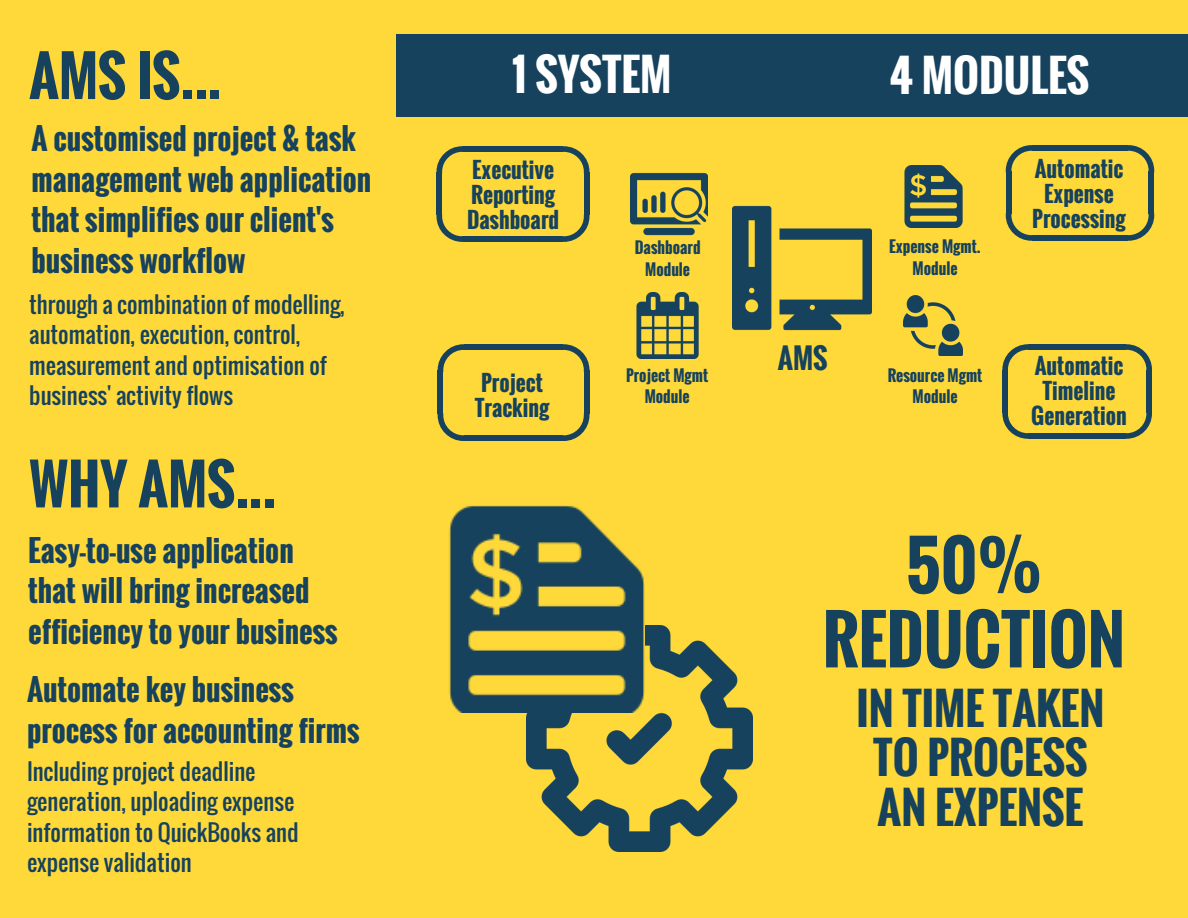
<style>
.page{position:relative;width:1188px;height:918px;background:#fff}
.page>*{position:absolute;margin:0;border:0;box-sizing:border-box;transform-origin:0 0}
.t1{font:700 65.4px/74.2px "Oswald";color:#16425e;text-align:center}
.t2{font:700 54.45px "Oswald";color:#16425e}
.t3{font:700 43.65px/49.5px "Oswald";color:#16425e;text-align:center}
.t4{font:700 43.65px "Oswald";color:#fff}
.t5{font:700 29.55px/40.5px "Oswald";color:#16425e}
.t6{font:700 28.05px "Oswald";color:#16425e}
.t7{font:22.5px/30.3px "Oswald";color:#16425e}
.t8{font:700 21.75px/24.8px "Oswald";color:#16425e}
.t9{font:700 15.6px/21.3px "Oswald";color:#16425e;text-align:center}
</style>
<div class="page">
<div style="left:0;top:0;width:396px;height:918px;background:#ffd93a"></div>
<div style="left:363px;top:0;width:825px;height:918px;background:#ffd93a"></div>
<svg style="left:437px;top:146px;width:26px;height:28px"></svg>
<svg style="left:563px;top:146px;width:26px;height:28px"></svg>
<div style="left:463px;top:146px;width:100px;height:6px;background:#16425e"></div>
<div style="left:437px;top:172px;width:5px;height:43px;background:#16425e"></div>
<div style="left:463px;top:236px;width:100px;height:6px;background:#16425e"></div>
<svg style="left:437px;top:215px;width:26px;height:27px"></svg>
<div style="left:584px;top:172px;width:5px;height:43px;background:#16425e"></div>
<svg style="left:563px;top:215px;width:26px;height:27px"></svg>
<img style="left:630px;top:172px;width:78px;height:64px">
<img style="left:904px;top:165px;width:59px;height:62px">
<svg style="left:1006px;top:145px;width:26px;height:28px"></svg>
<svg style="left:1128px;top:145px;width:26px;height:28px"></svg>
<div style="left:1032px;top:145px;width:96px;height:6px;background:#16425e"></div>
<div style="left:1006px;top:171px;width:5px;height:43px;background:#16425e"></div>
<div style="left:1032px;top:235px;width:96px;height:6px;background:#16425e"></div>
<svg style="left:1006px;top:213px;width:26px;height:28px"></svg>
<div style="left:1149px;top:171px;width:5px;height:43px;background:#16425e"></div>
<svg style="left:1128px;top:213px;width:26px;height:28px"></svg>
<svg style="left:438px;top:344px;width:26px;height:28px"></svg>
<svg style="left:563px;top:344px;width:26px;height:28px"></svg>
<div style="left:464px;top:344px;width:99px;height:6px;background:#16425e"></div>
<div style="left:438px;top:371px;width:5px;height:43px;background:#16425e"></div>
<div style="left:464px;top:435px;width:99px;height:6px;background:#16425e"></div>
<svg style="left:438px;top:413px;width:26px;height:28px"></svg>
<div style="left:584px;top:371px;width:5px;height:43px;background:#16425e"></div>
<svg style="left:563px;top:413px;width:26px;height:28px"></svg>
<svg style="left:1002px;top:344px;width:27px;height:26px"></svg>
<svg style="left:1126px;top:344px;width:26px;height:26px"></svg>
<div style="left:1029px;top:344px;width:97px;height:6px;background:#16425e"></div>
<div style="left:1002px;top:370px;width:6px;height:42px;background:#16425e"></div>
<div style="left:1029px;top:433px;width:97px;height:6px;background:#16425e"></div>
<svg style="left:1002px;top:412px;width:27px;height:27px"></svg>
<div style="left:1146px;top:370px;width:6px;height:42px;background:#16425e"></div>
<svg style="left:1126px;top:412px;width:26px;height:27px"></svg>
<div style="left:396px;top:35px;width:792px;height:82px;background:#16425e"></div>
<img style="left:636px;top:292px;width:63px;height:67px">
<img style="left:903px;top:296px;width:60px;height:60px">
<img style="left:732px;top:205px;width:140px;height:126px">
<img style="left:526px;top:626px;width:227px;height:226px">
<img style="left:449px;top:505px;width:196px;height:207px">
<h2 class="t2" style="left:29px;top:34px;width:194px">AMS IS...</h2>
<h3 class="t5" style="left:32px;top:117px;width:341px">A customised project &amp; task management web application that simplifies our client's business workflow</h3>
<p class="t7" style="left:29px;top:289px;width:317px">through a combination of modelling, automation, execution, control, measurement and optimisation of business' activity flows</p>
<h2 class="t2" style="left:29px;top:442px;width:249px">WHY AMS...</h2>
<h3 class="t5" style="left:28px;top:529px;width:311px">Easy-to-use application that will bring increased efficiency to your business</h3>
<h3 class="t5" style="left:27px;top:669px;width:334px">Automate key business process for accounting firms</h3>
<p class="t7" style="left:27px;top:756px;width:273px">Including project deadline generation, uploading expense information to QuickBooks and expense validation</p>
<h3 class="t4" style="left:512px;top:41px;width:161px">1 SYSTEM</h3>
<h3 class="t4" style="left:890px;top:42px;width:201px">4 MODULES</h3>
<p class="t8" style="left:467px;top:157px;width:94px">Executive<br>Reporting<br>Dashboard</p>
<p class="t8" style="left:1032px;top:156px;width:95px;text-align:center">Automatic<br>Expense<br>Processing</p>
<p class="t8" style="left:475px;top:370px;width:76px">Project<br>Tracking</p>
<p class="t9" style="left:635px;top:237px;width:67px">Dashboard<br>Module</p>
<p class="t9" style="left:889px;top:236px;width:93px">Expense Mgmt.<br>Module</p>
<p class="t6" style="left:778px;top:337px;width:51px">AMS</p>
<p class="t9" style="left:626px;top:364px;width:83px">Project Mgmt<br>Module</p>
<p class="t9" style="left:888px;top:364px;width:96px">Resource Mgmt<br>Module</p>
<p class="t8" style="left:1031px;top:353px;width:97px;text-align:center">Automatic<br>Timeline<br>Generation</p>
<h1 class="t1" style="left:823px;top:526px;width:304px">50%<br>REDUCTION</h1>
<h3 class="t3" style="left:857px;top:682px;width:249px">IN TIME TAKEN<br>TO PROCESS<br>AN EXPENSE</h3>
</div>
